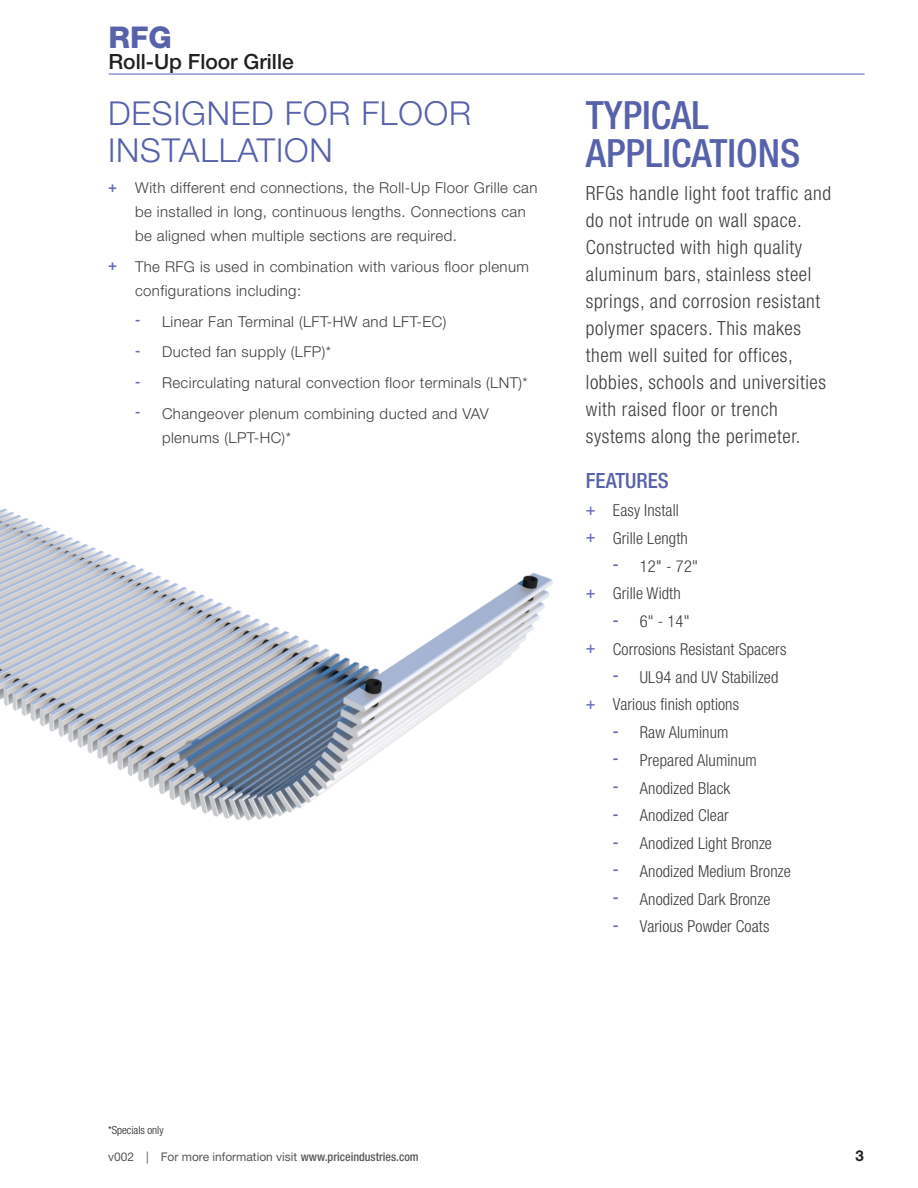
<style>
.page{position:relative;width:918px;height:1188px;background:#fff}
.page>*{position:absolute;margin:0;border:0;box-sizing:border-box;transform-origin:0 0}
.Sidebar_-_Heading_1{font:500 condensed 39px/37.5px "Helvetica Neue LT Std";color:#5862ab}
.Special-Heading_2{font:300 33px "Helvetica Neue LT Std";letter-spacing:.025em;color:#5862ab}
.t1{font:800 30px "Helvetica Neue LT Std";color:#5862ab}
.t2{font:500 21px "Helvetica Neue LT Std";color:#231f20}
.Sidebar_-_Heading_2{font:500 condensed 21px "Helvetica Neue LT Std";color:#5862ab}
.Sidebar_-_Body_1{font:300 condensed 19.5px/27px "Helvetica Neue LT Std";letter-spacing:.03em;color:#3e3e3f}
.t3{font:300 condensed 16.5px "Helvetica Neue LT Std";letter-spacing:.005em;color:#3e3e3f}
.t4{font:300 15px/24px "Helvetica Neue LT Std";letter-spacing:.03em;color:#3e3e3f}
.t5{font:700 15px "Helvetica Neue LT Std";color:#231f20}
.t6{font:12px "Helvetica Neue LT Std";color:#57585a}
.Notes_-_Body{font:300 condensed 11.25px "Helvetica Neue LT Std";color:#231f20}
.s1{font-weight:500;color:#666db1}
.s2{font-weight:500;font-stretch:condensed;color:#666db1}
.s3{font-stretch:normal}
.s4{font-weight:500;font-stretch:condensed}
</style>
<div class="page">
<img style="left:0;top:508px;width:553px;height:313px">
<hr style="left:109px;top:74px;width:756px;height:1px;background:#5862ab">
<h3 class="t1" style="left:109px;top:20px;width:65px">RFG</h3>
<h3 class="t2" style="left:109px;top:49px;width:187px">Roll-Up Floor Grille</h3>
<p class="Special-Heading_2" style="left:108px;top:93px;width:295px">DESIGNED FOR FLOO</p>
<p class="Special-Heading_2" style="left:449px;top:93px;width:24px">R</p>
<p class="Special-Heading_2" style="left:108px;top:130px;width:226px">INSTALLATIO N</p>
<p class="t4" style="left:135px;top:175px;width:404px;text-indent:-27px"><span class="s1">+</span> With different end connections, the Roll-Up Floor Grille can be installed in long, continuous lengths. Connections can be aligned when multiple sections are required.</p>
<p class="t4" style="left:135px;top:254px;width:395px;text-indent:-27px"><span class="s1">+</span> The RFG is used in combination with various floor plenum configurations including:</p>
<p class="t4" style="left:135px;top:309px;width:313px"><span class="s2">-</span> Linear Fan Terminal (LFT-HW and LFT-EC)</p>
<p class="t4" style="left:135px;top:340px;width:198px"><span class="s2">-</span> Ducted fan supply (LFP)*</p>
<p class="t4" style="left:135px;top:370px;width:394px"><span class="s2">-</span> Recirculating natural convection floor terminals (LNT)*</p>
<p class="t4" style="left:162px;top:401px;width:328px;text-indent:-27px"><span class="s2">-</span> Changeover plenum combining ducted and VAV plenums (LPT-HC)*</p>
<p class="Sidebar_-_Heading_1" style="left:586px;top:96px;width:216px">TYPICAL<br>APPLICATIONS</p>
<p class="Sidebar_-_Body_1" style="left:586px;top:180px;width:247px">RFGs handle light foot traffic and do not intrude on wall space.<br>Constructed with high quality aluminum bars, stainless steel springs, and corrosion resistant polymer spacers. This makes them well suited for offices, lobbies, schools and universities with raised floor or trench systems along the perimeter.</p>
<p class="Sidebar_-_Heading_2" style="left:586px;top:468px;width:84px">FEATURES</p>
<p class="t3" style="left:586px;top:501px;width:94px"><span class="s1">+</span> Easy Install</p>
<p class="t3" style="left:586px;top:529px;width:103px"><span class="s1">+</span> Grille Length</p>
<p class="t3" style="left:613px;top:556px;width:86px"><span class="s1">-</span> 12<span class="s3">"</span> - 72"</p>
<p class="t3" style="left:586px;top:584px;width:96px"><span class="s1">+</span> Grille Width</p>
<p class="t3" style="left:613px;top:612px;width:78px"><span class="s1">-</span> 6" - 14"</p>
<p class="t3" style="left:586px;top:640px;width:202px"><span class="s1">+</span> Corrosions Resistant Spacers</p>
<p class="t3" style="left:613px;top:667px;width:167px"><span class="s1">-</span> UL94 and UV Stabilized</p>
<p class="t3" style="left:586px;top:695px;width:155px"><span class="s1">+</span> Various finish options</p>
<p class="t3" style="left:613px;top:723px;width:117px"><span class="s1">-</span> Raw Aluminum</p>
<p class="t3" style="left:613px;top:751px;width:145px"><span class="s1">-</span> Prepared Aluminum</p>
<p class="t3" style="left:613px;top:778px;width:119px"><span class="s1">-</span> Anodized Black</p>
<p class="t3" style="left:613px;top:806px;width:117px"><span class="s1">-</span> Anodized Clear</p>
<p class="t3" style="left:613px;top:834px;width:161px"><span class="s1">-</span> Anodized Light Bronze</p>
<p class="t3" style="left:613px;top:862px;width:179px"><span class="s1">-</span> Anodized Medium Bronze</p>
<p class="t3" style="left:613px;top:889px;width:159px"><span class="s1">-</span> Anodized Dark Bronze</p>
<p class="t3" style="left:613px;top:917px;width:158px"><span class="s1">-</span> Various Powder Coats</p>
<p class="Notes_-_Body" style="left:108px;top:1124px;width:57px">*Specials only</p>
<p class="t6" style="left:108px;top:1150px;width:312px">v002 | For more information visit <span class="s4">www.priceindustries.com</span></p>
<p class="t5" style="left:856px;top:1146px;width:10px">3</p>
</div>
